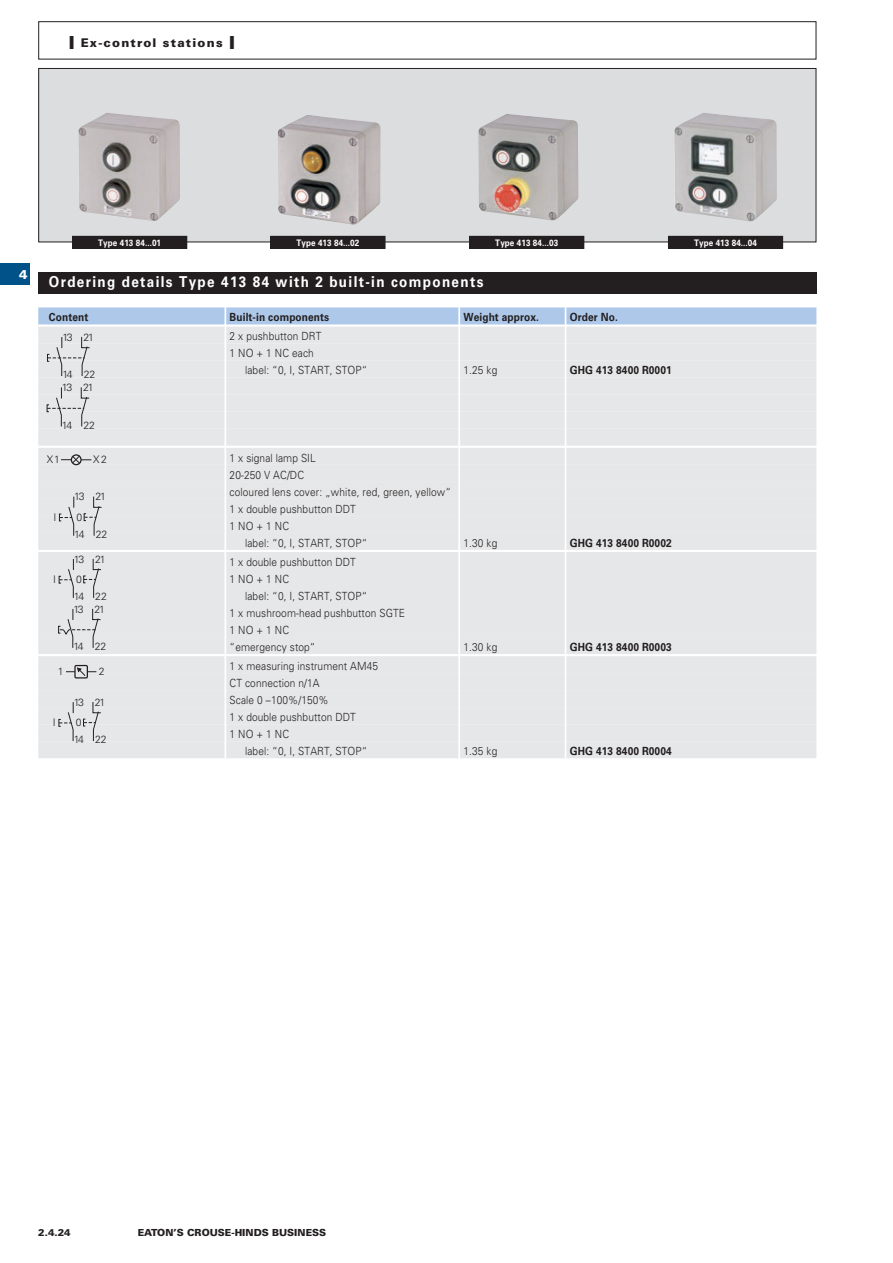
<style>
.page{position:relative;width:893px;height:1263px;background:#fff}
.page>*{position:absolute;margin:0;border:0;box-sizing:border-box;transform-origin:0 0}
.t1{font:700 15px "Univers LT Pro 65";letter-spacing:.1em;color:#fff;scale:.9 1}
.t2{font:900 12.75px "Univers LT Pro 75";color:#fff}
.t3{font:900 12px "Univers LT Pro 75";letter-spacing:.1em;color:#231f20}
.t4{font:300 11.25px/17px "Univers LT Pro 45";letter-spacing:.01em;color:#231f20;scale:.9 1}
.t5{font:700 11.25px "Univers LT Pro 65";letter-spacing:.01em;color:#231f20;scale:.9 1}
.t6{font:300 10.5px "Univers LT Pro 45";letter-spacing:-.1em;color:#231f20}
.t7{font:900 9.75px "Univers LT Pro 75";color:#231f20}
.t8{font:700 9px "Univers LT Pro 65";letter-spacing:.01em;color:#fff;scale:.9 1}
.s1{font-size:18px}
</style>
<div class="page">
<div style="left:0;top:264px;width:30px;height:21px;background:#005288"></div>
<div style="left:38px;top:21px;width:778px;height:39px;border:1px solid #231f20"></div>
<div style="left:39px;top:68px;width:777px;height:174px;background:#dcddde"></div>
<div style="left:38px;top:68px;width:778px;height:174px;border:1px solid #231f20"></div>
<div style="left:73px;top:236px;width:114px;height:12px;background:#231f20"></div>
<div style="left:72px;top:236px;width:115px;height:13px;border:1px solid #231f20"></div>
<div style="left:271px;top:236px;width:114px;height:12px;background:#231f20"></div>
<div style="left:271px;top:236px;width:114px;height:13px;border:1px solid #231f20"></div>
<div style="left:470px;top:236px;width:114px;height:12px;background:#231f20"></div>
<div style="left:469px;top:236px;width:115px;height:13px;border:1px solid #231f20"></div>
<div style="left:668px;top:236px;width:115px;height:12px;background:#231f20"></div>
<div style="left:668px;top:236px;width:115px;height:13px;border:1px solid #231f20"></div>
<div style="left:38px;top:272px;width:778px;height:21px;background:#231f20"></div>
<div style="left:38px;top:307px;width:778px;height:17px;background:#adc8e9"></div>
<div style="left:38px;top:327px;width:778px;height:17px;background:#e6e7e8"></div>
<div style="left:38px;top:344px;width:778px;height:17px;background:#e6e7e8"></div>
<div style="left:38px;top:361px;width:778px;height:17px;background:#e6e7e8"></div>
<div style="left:38px;top:378px;width:778px;height:17px;background:#e6e7e8"></div>
<div style="left:38px;top:395px;width:778px;height:17px;background:#e6e7e8"></div>
<div style="left:38px;top:412px;width:778px;height:17px;background:#e6e7e8"></div>
<div style="left:38px;top:429px;width:778px;height:17px;background:#e6e7e8"></div>
<div style="left:38px;top:448px;width:778px;height:17px;background:#e6e7e8"></div>
<div style="left:38px;top:465px;width:778px;height:17px;background:#e6e7e8"></div>
<div style="left:38px;top:482px;width:778px;height:17px;background:#e6e7e8"></div>
<div style="left:38px;top:499px;width:778px;height:17px;background:#e6e7e8"></div>
<div style="left:38px;top:516px;width:778px;height:17px;background:#e6e7e8"></div>
<div style="left:38px;top:533px;width:778px;height:17px;background:#e6e7e8"></div>
<div style="left:38px;top:552px;width:778px;height:17px;background:#e6e7e8"></div>
<div style="left:38px;top:569px;width:778px;height:17px;background:#e6e7e8"></div>
<div style="left:38px;top:586px;width:778px;height:17px;background:#e6e7e8"></div>
<div style="left:38px;top:603px;width:778px;height:17px;background:#e6e7e8"></div>
<div style="left:38px;top:620px;width:778px;height:17px;background:#e6e7e8"></div>
<div style="left:38px;top:637px;width:778px;height:17px;background:#e6e7e8"></div>
<div style="left:38px;top:656px;width:778px;height:17px;background:#e6e7e8"></div>
<div style="left:38px;top:673px;width:778px;height:17px;background:#e6e7e8"></div>
<div style="left:38px;top:690px;width:778px;height:17px;background:#e6e7e8"></div>
<div style="left:38px;top:707px;width:778px;height:17px;background:#e6e7e8"></div>
<div style="left:38px;top:724px;width:778px;height:17px;background:#e6e7e8"></div>
<div style="left:38px;top:741px;width:778px;height:17px;background:#e6e7e8"></div>
<hr style="left:565px;top:307px;width:1px;height:618px;background:#fff">
<hr style="left:225px;top:307px;width:1px;height:618px;background:#fff">
<hr style="left:458px;top:307px;width:2px;height:618px;background:#fff">
<svg style="left:47px;top:387px;width:43px;height:40px"></svg>
<svg style="left:47px;top:336px;width:43px;height:40px"></svg>
<svg style="left:59px;top:497px;width:15px;height:39px"></svg>
<svg style="left:84px;top:496px;width:18px;height:40px"></svg>
<svg style="left:61px;top:455px;width:30px;height:9px"></svg>
<div style="left:71px;top:454px;width:11px;height:11px;border:1px solid #231f20;border-radius:50%"></div>
<svg style="left:59px;top:559px;width:15px;height:39px"></svg>
<svg style="left:58px;top:608px;width:43px;height:40px"></svg>
<svg style="left:83px;top:558px;width:19px;height:40px"></svg>
<svg style="left:66px;top:664px;width:30px;height:15px"></svg>
<svg style="left:59px;top:702px;width:15px;height:39px"></svg>
<svg style="left:83px;top:702px;width:18px;height:39px"></svg>
<img style="left:78px;top:113px;width:102px;height:108px">
<img style="left:278px;top:115px;width:103px;height:110px">
<img style="left:478px;top:114px;width:100px;height:106px">
<img style="left:674px;top:113px;width:103px;height:109px">
<p class="t3" style="left:69px;top:37px;width:168px"><span class="s1">I</span> Ex-control stations <span class="s1">I</span></p>
<p class="t2" style="left:19px;top:268px;width:10px">4</p>
<p class="t8" style="left:98px;top:239px;width:71px">Type 413 84...01</p>
<p class="t8" style="left:296px;top:239px;width:71px">Type 413 84...02</p>
<p class="t8" style="left:495px;top:239px;width:71px">Type 413 84...03</p>
<p class="t8" style="left:694px;top:239px;width:71px">Type 413 84...04</p>
<h1 class="t1" style="left:49px;top:277px;width:484px">Ordering details Type 413 84 with 2 built-in components</h1>
<p class="t5" style="left:49px;top:313px;width:45px">Content</p>
<p class="t5" style="left:230px;top:313px;width:112px">Built-in components</p>
<p class="t5" style="left:463px;top:313px;width:85px">Weight approx.</p>
<p class="t5" style="left:570px;top:313px;width:55px">Order No.</p>
<p class="t4" style="left:230px;top:329px;width:103px">2 x pushbutton DRT</p>
<p class="t4" style="left:230px;top:346px;width:95px">1 NO + 1 NC each</p>
<p class="t4" style="left:245px;top:363px;width:138px">label: “0, I, START, STOP“</p>
<p class="t4" style="left:463px;top:363px;width:39px">1.25 kg</p>
<p class="t5" style="left:570px;top:366px;width:115px">GHG 413 8400 R0001</p>
<p class="t6" style="left:62px;top:333px;width:33px">13 21</p>
<p class="t6" style="left:62px;top:371px;width:35px">14 22</p>
<p class="t6" style="left:62px;top:384px;width:33px">13 21</p>
<p class="t6" style="left:62px;top:421px;width:35px">14 22</p>
<p class="t6" style="left:47px;top:455px;width:15px">X1</p>
<p class="t6" style="left:93px;top:455px;width:15px">X2</p>
<p class="t6" style="left:74px;top:493px;width:33px">13 21</p>
<p class="t6" style="left:53px;top:513px;width:4px">I</p>
<p class="t6" style="left:76px;top:513px;width:7px">0</p>
<p class="t6" style="left:74px;top:530px;width:35px">14 22</p>
<p class="t6" style="left:74px;top:555px;width:33px">13 21</p>
<p class="t6" style="left:53px;top:575px;width:4px">I</p>
<p class="t6" style="left:76px;top:575px;width:7px">0</p>
<p class="t6" style="left:74px;top:592px;width:34px">14 22</p>
<p class="t6" style="left:73px;top:605px;width:33px">13 21</p>
<p class="t6" style="left:73px;top:642px;width:34px">14 22</p>
<p class="t6" style="left:58px;top:667px;width:7px">1</p>
<p class="t6" style="left:99px;top:667px;width:7px">2</p>
<p class="t6" style="left:74px;top:698px;width:33px">13 21</p>
<p class="t6" style="left:53px;top:719px;width:4px">I</p>
<p class="t6" style="left:76px;top:719px;width:7px">0</p>
<p class="t6" style="left:74px;top:735px;width:34px">14 22</p>
<p class="t4" style="left:230px;top:450px;width:97px">1 x signal lamp SIL</p>
<p class="t4" style="left:230px;top:467px;width:84px">20-250 V AC/DC</p>
<p class="t4" style="left:230px;top:484px;width:248px">coloured lens cover: „white, red, green, yellow“</p>
<p class="t4" style="left:230px;top:501px;width:142px">1 x double pushbutton DDT</p>
<p class="t4" style="left:230px;top:518px;width:68px">1 NO + 1 NC</p>
<p class="t4" style="left:245px;top:535px;width:138px">label: “0, I, START, STOP“</p>
<p class="t4" style="left:463px;top:535px;width:39px">1.30 kg</p>
<p class="t5" style="left:570px;top:539px;width:115px">GHG 413 8400 R0002</p>
<p class="t4" style="left:230px;top:554px;width:142px">1 x double pushbutton DDT<br>1 NO + 1 NC</p>
<p class="t4" style="left:230px;top:588px;width:196px;text-indent:15px">label: “0, I, START, STOP“<br>1 x mushroom-head pushbutton SGTE<br>1 NO + 1 NC<br>“emergency stop“</p>
<p class="t4" style="left:463px;top:639px;width:39px">1.30 kg</p>
<p class="t5" style="left:570px;top:643px;width:115px">GHG 413 8400 R0003</p>
<p class="t4" style="left:230px;top:658px;width:167px">1 x measuring instrument AM45<br>CT connection n/1A<br>Scale 0 –100%/150%<br>1 x double pushbutton DDT<br>1 NO + 1 NC</p>
<p class="t4" style="left:245px;top:744px;width:138px">label: “0, I, START, STOP“</p>
<p class="t4" style="left:463px;top:744px;width:39px">1.35 kg</p>
<p class="t5" style="left:570px;top:747px;width:115px">GHG 413 8400 R0004</p>
<p class="t7" style="left:38px;top:1228px;width:34px">2.4.24</p>
<p class="t7" style="left:138px;top:1228px;width:190px">EATON’S CROUSE-HINDS BUSINESS</p>
</div>
